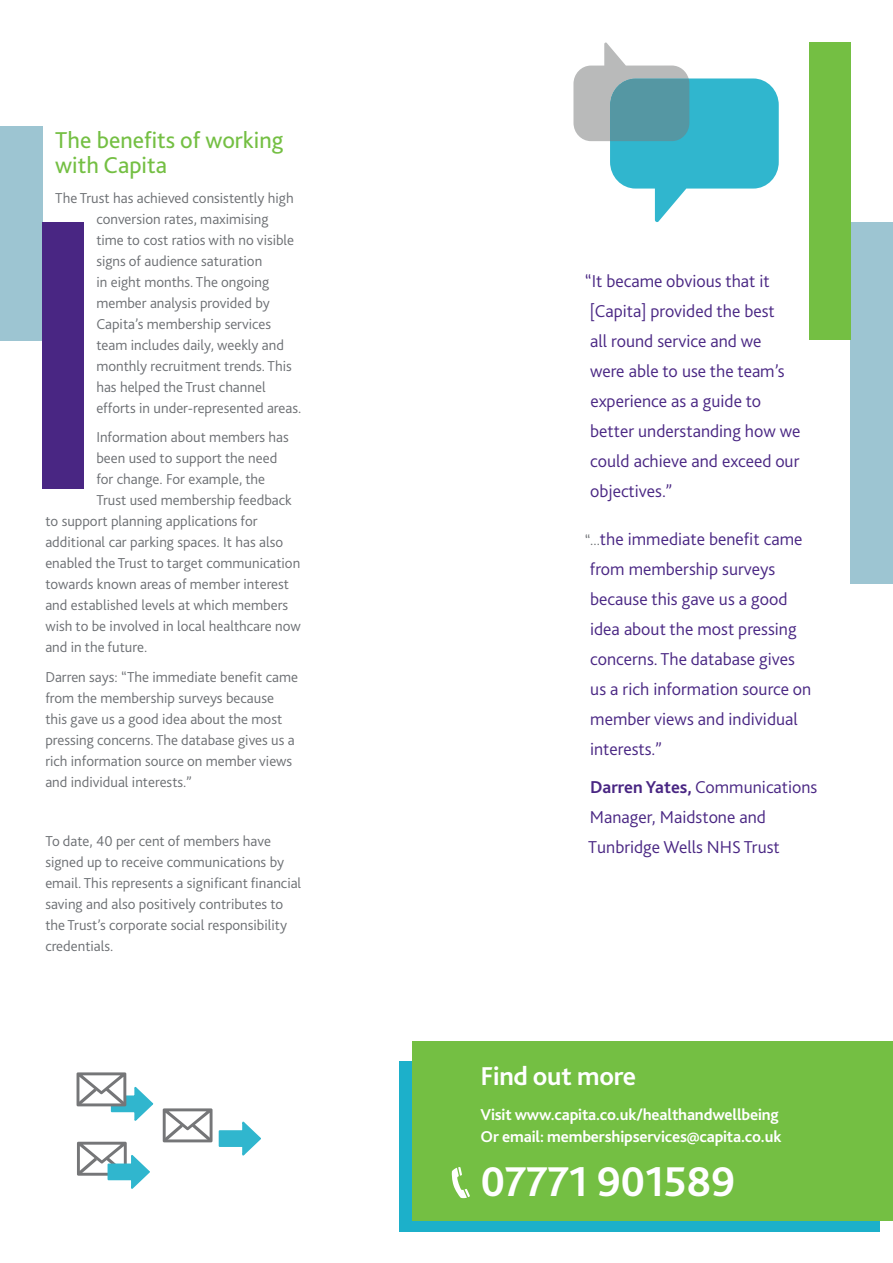
<style>
.page{position:relative;width:893px;height:1263px;background:#fff}
.page>*{position:absolute;margin:0;border:0;box-sizing:border-box;transform-origin:0 0}
.Adress_big_white_tex{font:700 43.5px "Bliss 2";letter-spacing:-.01em;color:#fff}
.Adress_big_white_tex-2{font:700 27px "Bliss 2";letter-spacing:-.01em;color:#fff}
.Heading_Article{font:24px/25.5px "Bliss 2";color:#74bf43}
.Body_text{font:300 18px/30px "Bliss 2";color:#492683}
.Adress_big_white_tex-3{font:700 16.5px "Bliss 2";letter-spacing:-.01em;color:#fff}
.Body_text-2{font:300 15px/21px "Bliss 2";color:#6c6f73}
.s1{font-size:15px;color:#6c6f73}
.s2{font-weight:700}
</style>
<div class="page">
<div style="left:0;top:126px;width:43px;height:214px;background:#9dc5d2"></div>
<div style="left:43px;top:223px;width:41px;height:266px;background:#492683"></div>
<div style="left:850px;top:223px;width:43px;height:361px;background:#9dc5d2"></div>
<div style="left:809px;top:43px;width:41px;height:297px;background:#74bf43"></div>
<div style="left:400px;top:1061px;width:480px;height:171px;background:#1cb0ca"></div>
<div style="left:412px;top:1041px;width:481px;height:179px;background:#74bf43"></div>
<svg style="left:452px;top:1167px;width:18px;height:31px"></svg>
<svg style="left:573px;top:43px;width:206px;height:179px"></svg>
<svg style="left:77px;top:1072px;width:77px;height:49px"></svg>
<svg style="left:77px;top:1142px;width:73px;height:47px"></svg>
<svg style="left:163px;top:1108px;width:98px;height:48px"></svg>
<p class="Heading_Article" style="left:55px;top:126px;width:230px">The benefits of working with Capita</p>
<p class="Body_text-2" style="left:96px;top:187px;width:207px;text-indent:-41px">The Trust has achieved consistently high conversion rates, maximising<br>time to cost ratios with no visible signs of audience saturation<br>in eight months. The ongoing member analysis provided by<br>Capita’s membership services team includes daily, weekly and monthly recruitment trends. This has helped the Trust channel efforts in under-represented areas.</p>
<p class="Body_text-2" style="left:96px;top:426px;width:194px">Information about members has</p>
<p class="Body_text-2" style="left:96px;top:447px;width:183px">been used to support the need</p>
<p class="Body_text-2" style="left:96px;top:468px;width:170px">for change. For example, the</p>
<p class="Body_text-2" style="left:96px;top:489px;width:197px">Trust used membership feedback</p>
<p class="Body_text-2" style="left:45px;top:510px;width:214px">to support planning applications for</p>
<p class="Body_text-2" style="left:45px;top:531px;width:239px">additional car parking spaces. It has also</p>
<p class="Body_text-2" style="left:45px;top:552px;width:256px">enabled the Trust to target communication</p>
<p class="Body_text-2" style="left:45px;top:573px;width:245px">towards known areas of member interest</p>
<p class="Body_text-2" style="left:45px;top:594px;width:244px">and established levels at which members</p>
<p class="Body_text-2" style="left:45px;top:615px;width:257px">wish to be involved in local healthcare now</p>
<p class="Body_text-2" style="left:45px;top:636px;width:104px">and in the future.</p>
<p class="Body_text-2" style="left:45px;top:666px;width:254px">Darren says: “The immediate benefit came from the membership surveys because this gave us a good idea about the most pressing concerns. The database gives us a rich information source on member views and individual interests.”</p>
<p class="Body_text-2" style="left:45px;top:830px;width:257px">To date, 40 per cent of members have signed up to receive communications by email. This represents a significant financial saving and also positively contributes to the Trust’s corporate social responsibility credentials.</p>
<p class="Body_text" style="left:585px;top:265px;width:217px">“It became obvious that it [Capita] provided the best<br>all round service and we<br>were able to use the team’s experience as a guide to better understanding how we could achieve and exceed our objectives.”</p>
<p class="Body_text" style="left:585px;top:523px;width:228px"><span class="s1">“...</span>the immediate benefit came from membership surveys because this gave us a good idea about the most pressing concerns. The database gives<br>us a rich information source on member views and individual interests.”</p>
<p class="Body_text" style="left:588px;top:772px;width:231px"><span class="s2">Darren Yates,</span> Communications<br>Manager, Maidstone and<br>Tunbridge Wells NHS Trust</p>
<p class="Adress_big_white_tex-2" style="left:480px;top:1059px;width:157px">Find out more</p>
<p class="Adress_big_white_tex-3" style="left:480px;top:1104px;width:300px">Visit www.capita.co.uk/healthandwellbeing</p>
<p class="Adress_big_white_tex-3" style="left:480px;top:1126px;width:302px">Or email: membershipservices@capita.co.uk</p>
<p class="Adress_big_white_tex" style="left:480px;top:1155px;width:256px">07771 901589</p>
</div>
